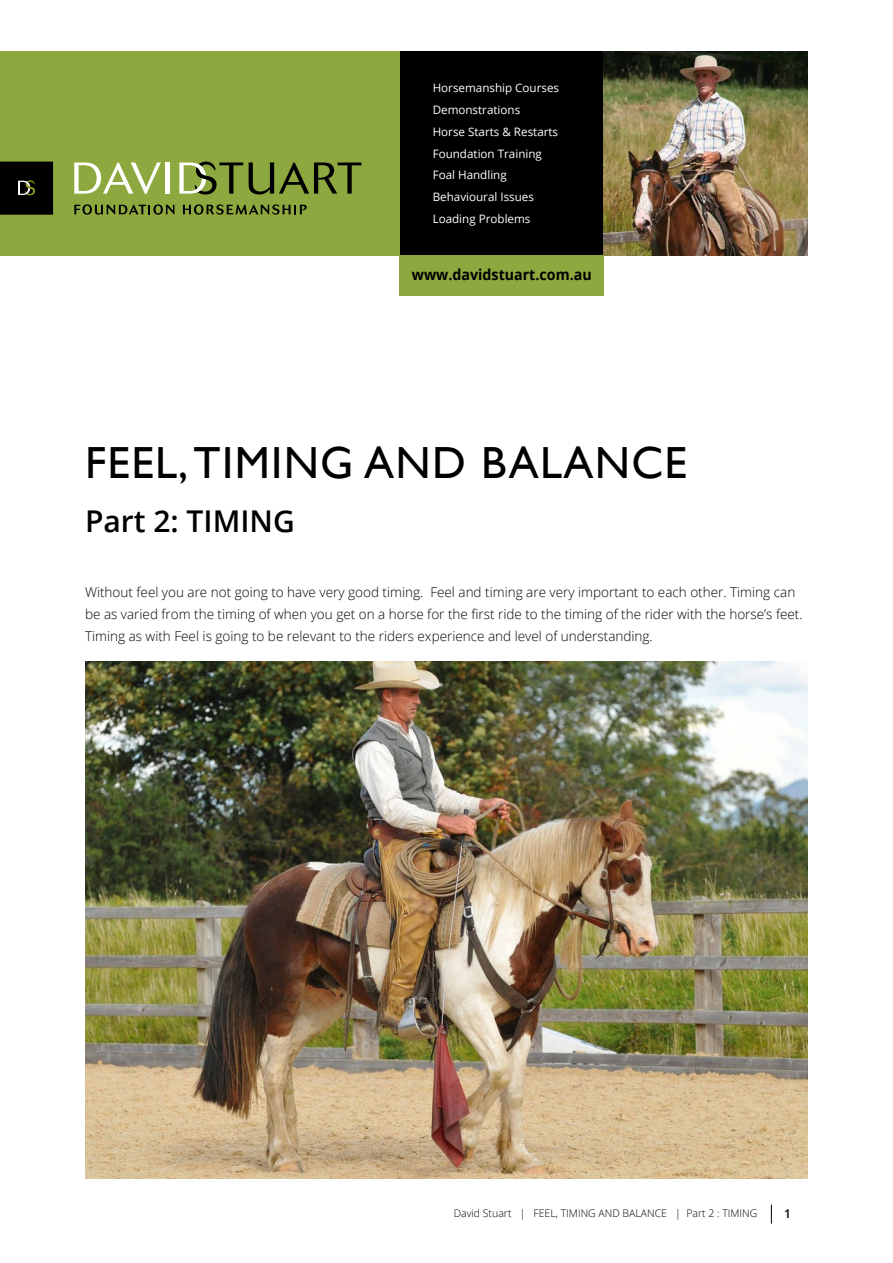
<style>
.page{position:relative;width:893px;height:1263px;background:#fff}
.page>*{position:absolute;margin:0;border:0;box-sizing:border-box;transform-origin:0 0}
.t1{font:45px "Gill Sans";letter-spacing:.03em;color:#000}
.t2{font:600 30px "Open Sans";color:#000}
.t3{font:700 15px "Open Sans";color:#000;scale:.95 1}
.t4{font:300 13.5px/21.8px "Open Sans";color:#000}
.t5{font:600 12px "Open Sans";color:#000}
.t6{font:11.7px/21.8px "Open Sans";color:#fff}
.t7{font:300 10.5px "Open Sans";color:#000}
</style>
<div class="page">
<svg style="left:771px;top:1205px;width:1px;height:19px"></svg>
<div style="left:400px;top:51px;width:204px;height:204px;background:#000"></div>
<div style="left:0;top:51px;width:400px;height:204px;background:#8ca83e"></div>
<svg style="left:0;top:162px;width:53px;height:53px"></svg>
<svg style="left:74px;top:204px;width:100px;height:11px"></svg>
<svg style="left:183px;top:204px;width:124px;height:11px"></svg>
<svg style="left:74px;top:162px;width:87px;height:32px"></svg>
<hr style="left:165px;top:162px;width:4px;height:32px;background:#fff">
<svg style="left:179px;top:162px;width:64px;height:32px"></svg>
<svg style="left:249px;top:162px;width:112px;height:32px"></svg>
<img style="left:604px;top:51px;width:204px;height:204px">
<div style="left:400px;top:255px;width:204px;height:41px;background:#8ca83e"></div>
<img style="left:85px;top:661px;width:723px;height:517px">
<p class="t6" style="left:433px;top:77px;width:128px">Horsemanship Courses<br>Demonstrations<br>Horse Starts &amp; Restarts<br>Foundation Training<br>Foal Handling<br>Behavioural Issues<br>Loading Problems</p>
<p class="t3" style="left:412px;top:264px;width:191px">www.davidstuart.com.au</p>
<h1 class="t1" style="left:85px;top:436px;width:603px">FEEL, TIMING AND BALANCE</h1>
<h2 class="t2" style="left:85px;top:501px;width:211px">Part 2: TIMING</h2>
<p class="t4" style="left:85px;top:581px;width:719px">Without feel you are not going to have very good timing. Feel and timing are very important to each other. Timing can be as varied from the timing of when you get on a horse for the first ride to the timing of the rider with the horse’s feet.<br>Timing as with Feel is going to be relevant to the riders experience and level of understanding.</p>
<p class="t7" style="left:454px;top:1206px;width:305px">David Stuart | FEEL, TIMING AND BALANCE | Part 2 : TIMING</p>
<p class="t5" style="left:784px;top:1205px;width:8px">1</p>
</div>
